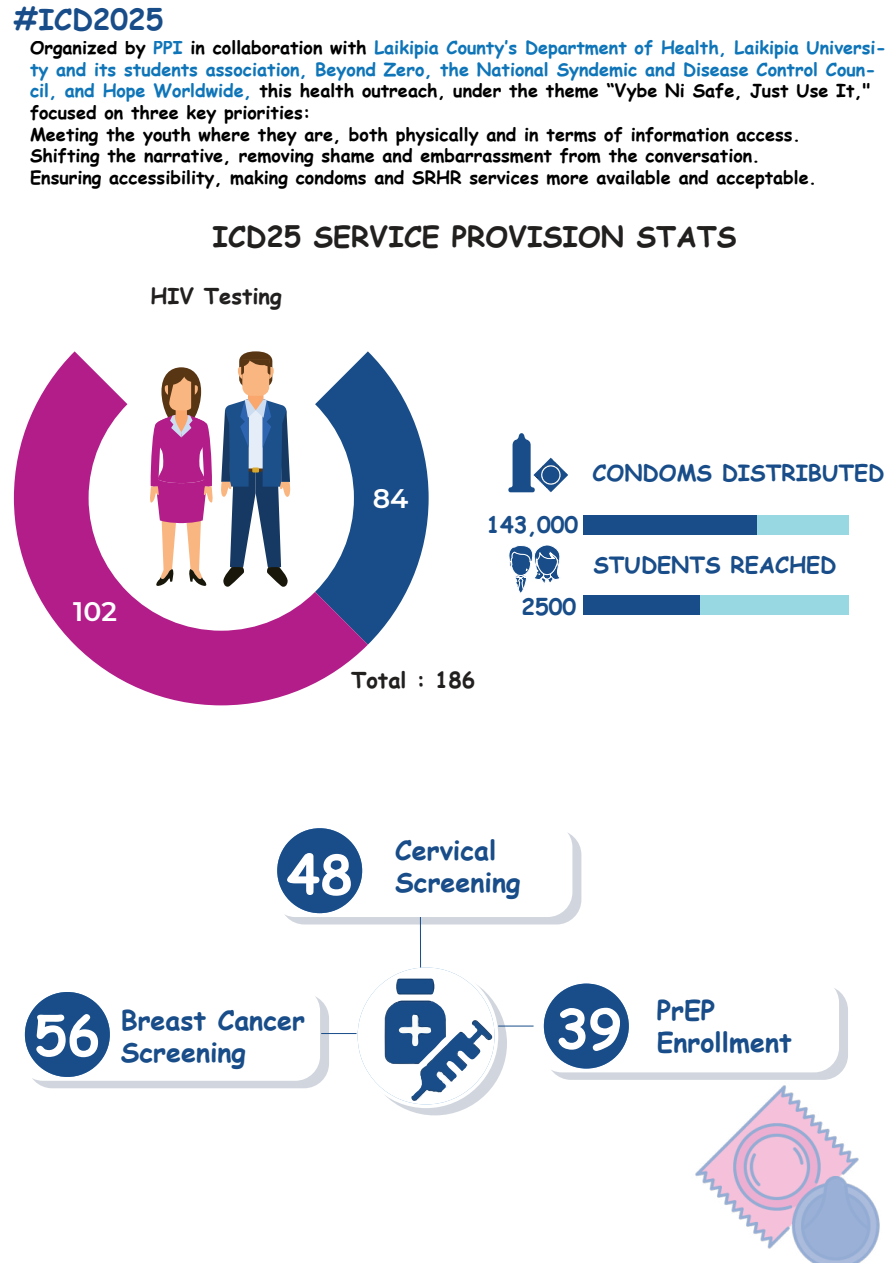
<style>
.page{position:relative;width:893px;height:1263px;background:#fff}
.page>*{position:absolute;margin:0;border:0;box-sizing:border-box;transform-origin:0 0}
.t1{font:700 54.3px "Comic Sans MS";color:#fff}
.t2{font:700 28.8px "Comic Sans MS";color:#184d89}
.t3{font:700 28.5px "Comic Sans MS";color:#221f1f}
.t4{font:700 26.85px/32.2px "Comic Sans MS";color:#184d89}
.t5{font:600 26.85px "Montserrat";color:#fff}
.t6{font:700 22.5px "Comic Sans MS";color:#184d89}
.t7{font:700 21.9px "Comic Sans MS";color:#221f1f}
.t8{font:700 18px/21.6px "Comic Sans MS";color:#000001}
.s1{color:#0f75b9}
</style>
<div class="page">
<div style="left:363px;top:971px;width:144px;height:144px;background:#d1d6de;border-radius:50%"></div>
<div style="left:354px;top:964px;width:144px;height:144px;background:#fff;border-radius:50%"></div>
<div style="left:546px;top:985px;width:302px;height:95px;background:linear-gradient(to right,#d2d7df,#d1d6de);border-radius:25px"></div>
<div style="left:537px;top:978px;width:302px;height:94px;background:#fff;border-radius:25px"></div>
<div style="left:544px;top:983px;width:85px;height:85px;background:#184d89;border-radius:50%"></div>
<div style="left:27px;top:994px;width:302px;height:94px;background:#d1d6de;border-radius:25px"></div>
<div style="left:18px;top:986px;width:302px;height:95px;background:#fff;border-radius:25px"></div>
<div style="left:25px;top:992px;width:85px;height:85px;background:#184d89;border-radius:50%"></div>
<div style="left:280px;top:830px;width:301px;height:94px;background:#d1d6de;border-radius:25px"></div>
<div style="left:271px;top:822px;width:301px;height:95px;background:#fff;border-radius:25px"></div>
<div style="left:277px;top:828px;width:85px;height:85px;background:#184d89;border-radius:50%"></div>
<svg style="left:385px;top:978px;width:108px;height:123px"></svg>
<img style="left:695px;top:1085px;width:185px;height:178px">
<svg style="left:368px;top:351px;width:61px;height:294px"></svg>
<svg style="left:14px;top:351px;width:354px;height:354px"></svg>
<div style="left:583px;top:516px;width:265px;height:19px;background:#98d8e2"></div>
<div style="left:583px;top:516px;width:174px;height:19px;background:#184d89"></div>
<div style="left:583px;top:595px;width:265px;height:19px;background:#98d8e2"></div>
<div style="left:583px;top:595px;width:117px;height:19px;background:#184d89"></div>
<svg style="left:508px;top:433px;width:60px;height:160px"></svg>
<h2 class="t2" style="left:14px;top:7px;width:151px">#ICD2025</h2>
<p class="t8" style="left:30px;top:39px;width:858px">Organized by <span class="s1">PPI</span> in collaboration with <span class="s1">Laikipia County‛s Department of Health, Laikipia Universi&shy;ty and its students association, Beyond Zero, the National Syndemic and Disease Control Coun&shy;cil, and Hope Worldwide,</span> this health outreach, under the theme ìVybe Ni Safe, Just Use It," focused on three key priorities:<br>Meeting the youth where they are, both physically and in terms of information access.<br>Shifting the narrative, removing shame and embarrassment from the conversation.<br>Ensuring accessibility, making condoms and SRHR services more available and acceptable.</p>
<h3 class="t3" style="left:213px;top:216px;width:525px">ICD25 SERVICE PROVISION STATS</h3>
<p class="t7" style="left:151px;top:287px;width:133px">HIV Testing</p>
<h3 class="t5" style="left:73px;top:596px;width:45px">102</h3>
<h3 class="t5" style="left:373px;top:483px;width:37px">84</h3>
<p class="t6" style="left:486px;top:515px;width:93px">143,000</p>
<p class="t6" style="left:522px;top:597px;width:56px">2500</p>
<p class="t6" style="left:592px;top:463px;width:293px">CONDOMS DISTRIBUTED</p>
<p class="t6" style="left:593px;top:555px;width:245px">STUDENTS REACHED</p>
<p class="t7" style="left:351px;top:671px;width:126px">Total : 186</p>
<h1 class="t1" style="left:287px;top:851px;width:68px">48</h1>
<h3 class="t4" style="left:395px;top:837px;width:127px">Cervical<br>Screening</h3>
<h3 class="t4" style="left:34px;top:1007px;width:272px;text-indent:87px">Breast Cancer<br><sup>56</sup> Screening</h3>
<h1 class="t1" style="left:556px;top:1005px;width:68px">39</h1>
<h3 class="t4" style="left:657px;top:993px;width:136px">PrEP<br>Enrollment</h3>
</div>
